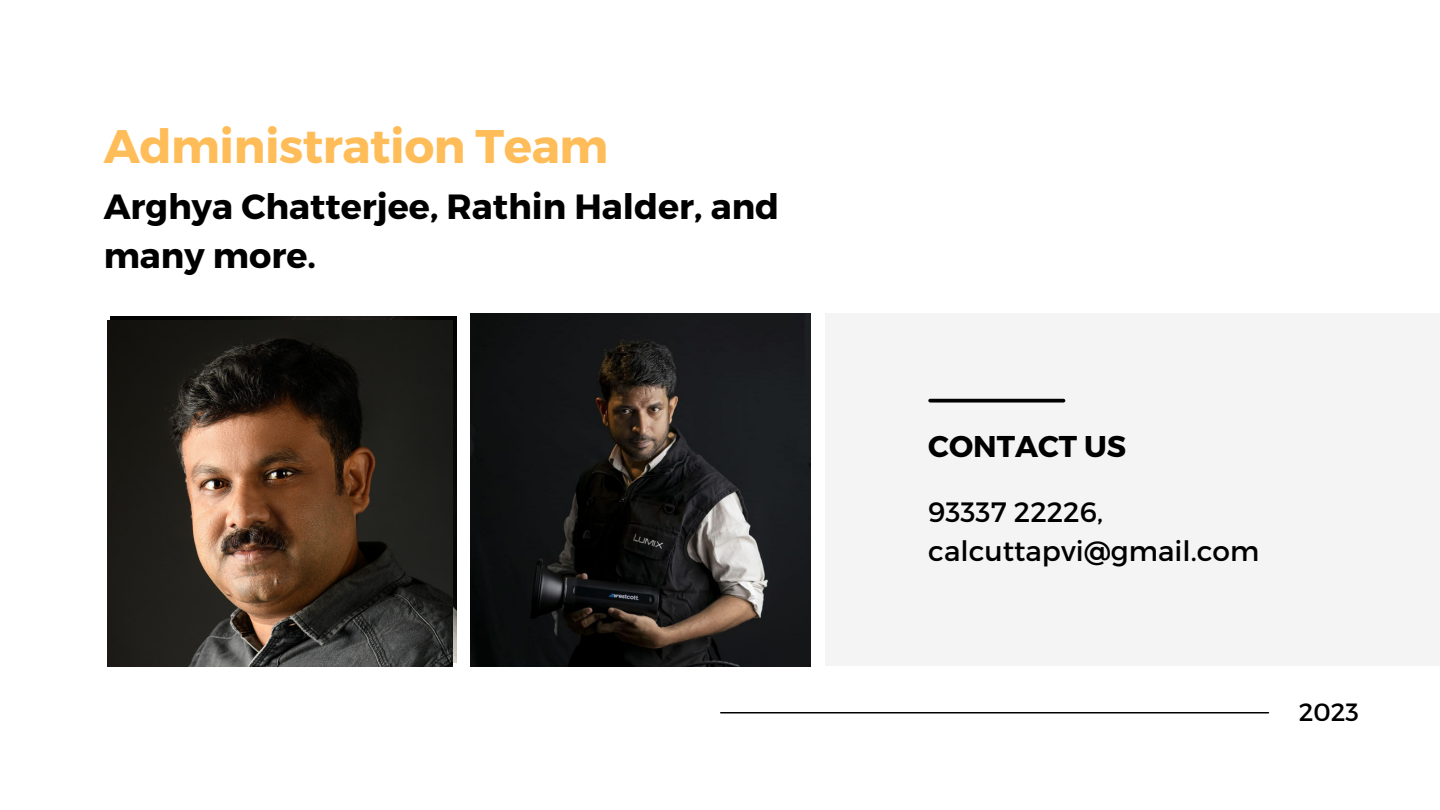
<style>
.page{position:relative;width:1440px;height:810px;background:#fff}
.page>*{position:absolute;margin:0;border:0;box-sizing:border-box;transform-origin:0 0}
.t1{font:700 47.1px "Montserrat";letter-spacing:-.01em;color:#ffbd59}
.t2{font:700 35px/48.8px "Montserrat";color:#000}
.t3{font:700 30px "Montserrat";color:#000}
.t4{font:28px/39px "Montserrat";color:#000}
.t5{font:25px "Montserrat";color:#000}
</style>
<div class="page">
<div style="left:825px;top:314px;width:615px;height:352px;background:#f4f4f4"></div>
<svg style="left:930px;top:399px;width:134px;height:4px"></svg>
<img style="left:471px;top:314px;width:339px;height:352px">
<hr style="left:721px;top:712px;width:547px;height:2px;background:#000">
<img style="left:111px;top:317px;width:346px;height:346px">
<img style="left:108px;top:320px;width:345px;height:346px">
<p class="t1" style="left:104px;top:116px;width:506px">Administration Team</p>
<p class="t2" style="left:104px;top:180px;width:677px">Arghya Chatterjee, Rathin Halder, and many more.</p>
<p class="t3" style="left:928px;top:427px;width:200px">CONTACT US</p>
<p class="t4" style="left:928px;top:492px;width:333px">93337 22226, calcuttapvi@gmail.com</p>
<p class="t5" style="left:1299px;top:696px;width:62px">2023</p>
</div>
